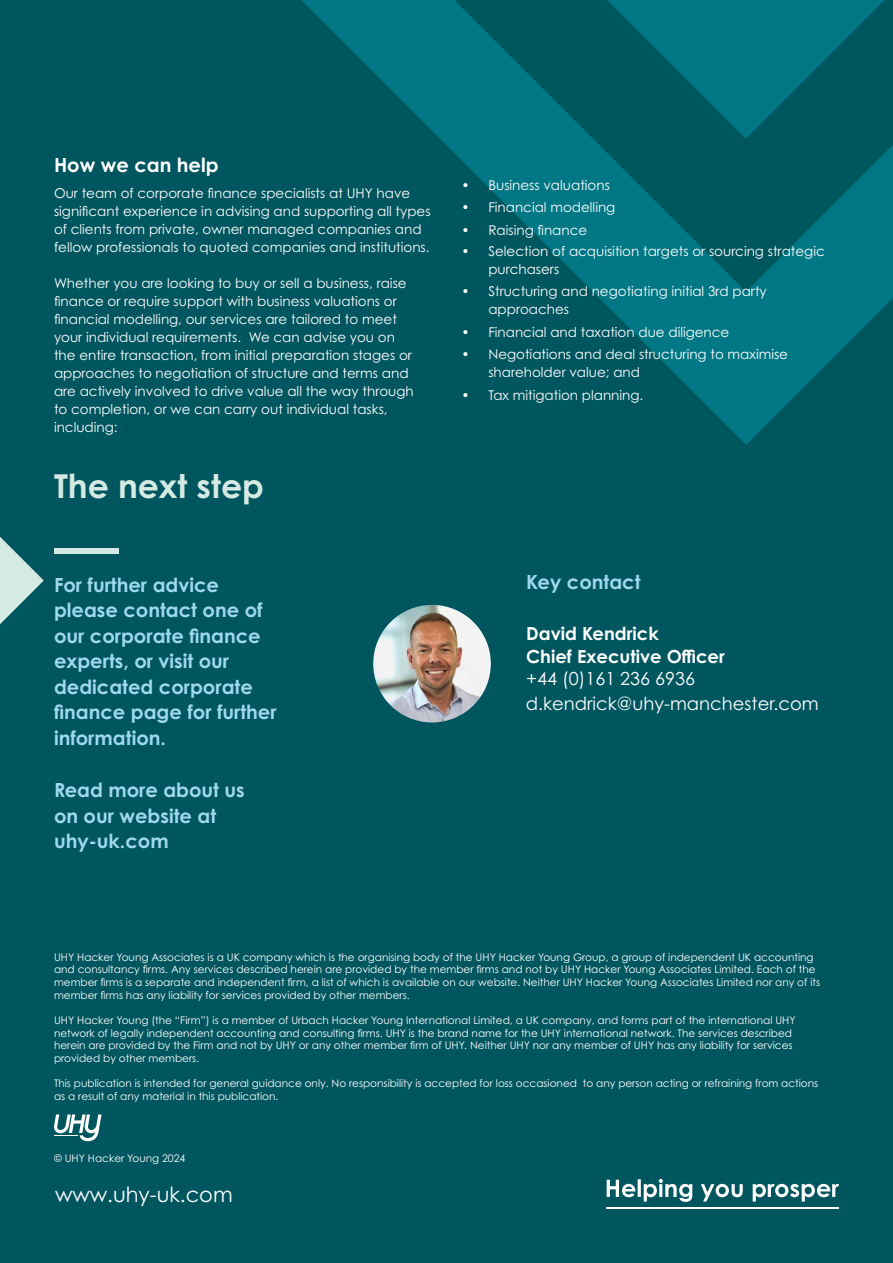
<style>
.page{position:relative;width:893px;height:1263px;background:#00565f}
.page>*{position:absolute;margin:0;border:0;box-sizing:border-box;transform-origin:0 0}
.t1{font:700 33px "Century Gothic Pro";color:#d4eae3}
.t2{font:21px "Century Gothic Pro";color:#fff}
.t3{font:700 19.5px/25.5px "Century Gothic Pro";color:#9fd8ef}
.t4{font:700 19.5px "Century Gothic Pro";color:#fff}
.t5{font:18px "Century Gothic Pro";color:#fff}
.t6{font:700 18px/22.5px "Century Gothic Pro";color:#fff}
.t7{font:13.5px/18px "Century Gothic Pro";color:#fff}
.t8{font:10.5px/12.6px "Century Gothic Pro";color:#fff}
</style>
<div class="page">
<svg style="left:301px;top:0;width:592px;height:445px"></svg>
<img style="left:373px;top:605px;width:118px;height:117px;border-radius:59px">
<div style="left:54px;top:548px;width:64px;height:6px;background:#d4eae3"></div>
<svg style="left:0;top:537px;width:44px;height:87px"></svg>
<svg style="left:54px;top:1114px;width:48px;height:27px"></svg>
<svg style="left:607px;top:1179px;width:232px;height:23px"></svg>
<hr style="left:607px;top:1207px;width:232px;height:2px;background:#fff">
<h3 class="t4" style="left:54px;top:152px;width:166px">How we can help</h3>
<p class="t7" style="left:54px;top:184px;width:378px">Our team of corporate finance specialists at UHY have significant experience in advising and supporting all types of clients from private, owner managed companies and fellow professionals to quoted companies and institutions.</p>
<p class="t7" style="left:54px;top:274px;width:361px">Whether you are looking to buy or sell a business, raise finance or require support with business valuations or financial modelling, our services are tailored to meet your individual requirements. We can advise you on the entire transaction, from initial preparation stages or approaches to negotiation of structure and terms and are actively involved to drive value all the way through to completion, or we can carry out individual tasks, including:</p>
<h1 class="t1" style="left:54px;top:466px;width:211px">The next step</h1>
<h3 class="t3" style="left:54px;top:572px;width:224px">For further advice please contact one of our corporate finance experts, or visit our dedicated corporate finance page for further information.</h3>
<h3 class="t3" style="left:54px;top:777px;width:192px">Read more about us on our website at uhy-uk.com</h3>
<p class="t7" style="left:461px;top:176px;width:150px">• Business valuations</p>
<p class="t7" style="left:461px;top:198px;width:155px">• Financial modelling</p>
<p class="t7" style="left:461px;top:221px;width:127px">• Raising finance</p>
<p class="t7" style="left:488px;top:242px;width:338px;text-indent:-27px">• Selection of acquisition targets or sourcing strategic purchasers</p>
<p class="t7" style="left:488px;top:282px;width:280px;text-indent:-27px">• Structuring and negotiating initial 3rd party approaches</p>
<p class="t7" style="left:461px;top:323px;width:269px">• Financial and taxation due diligence</p>
<p class="t7" style="left:488px;top:345px;width:301px;text-indent:-27px">• Negotiations and deal structuring to maximise shareholder value; and</p>
<p class="t7" style="left:461px;top:386px;width:183px">• Tax mitigation planning.</p>
<h3 class="t3" style="left:526px;top:569px;width:116px">Key contact</h3>
<h3 class="t6" style="left:526px;top:622px;width:200px">David Kendrick<br>Chief Executive Officer</h3>
<h3 class="t5" style="left:526px;top:668px;width:170px">+44 (0)161 236 6936</h3>
<h3 class="t5" style="left:526px;top:693px;width:294px">d.kendrick@uhy-manchester.com</h3>
<p class="t8" style="left:54px;top:950px;width:768px">UHY Hacker Young Associates is a UK company which is the organising body of the UHY Hacker Young Group, a group of independent UK accounting and consultancy firms. Any services described herein are provided by the member firms and not by UHY Hacker Young Associates Limited. Each of the member firms is a separate and independent firm, a list of which is available on our website. Neither UHY Hacker Young Associates Limited nor any of its member firms has any liability for services provided by other members.</p>
<p class="t8" style="left:54px;top:1014px;width:743px">UHY Hacker Young (the “Firm”) is a member of Urbach Hacker Young International Limited, a UK company, and forms part of the international UHY network of legally independent accounting and consulting firms. UHY is the brand name for the UHY international network. The services described herein are provided by the Firm and not by UHY or any other member firm of UHY. Neither UHY nor any member of UHY has any liability for services provided by other members.</p>
<p class="t8" style="left:54px;top:1077px;width:766px">This publication is intended for general guidance only. No responsibility is accepted for loss occasioned to any person acting or refraining from actions as a result of any material in this publication.</p>
<p class="t8" style="left:54px;top:1152px;width:133px">© UHY Hacker Young 2024</p>
<h2 class="t2" style="left:55px;top:1182px;width:179px">www.uhy-uk.com</h2>
</div>
